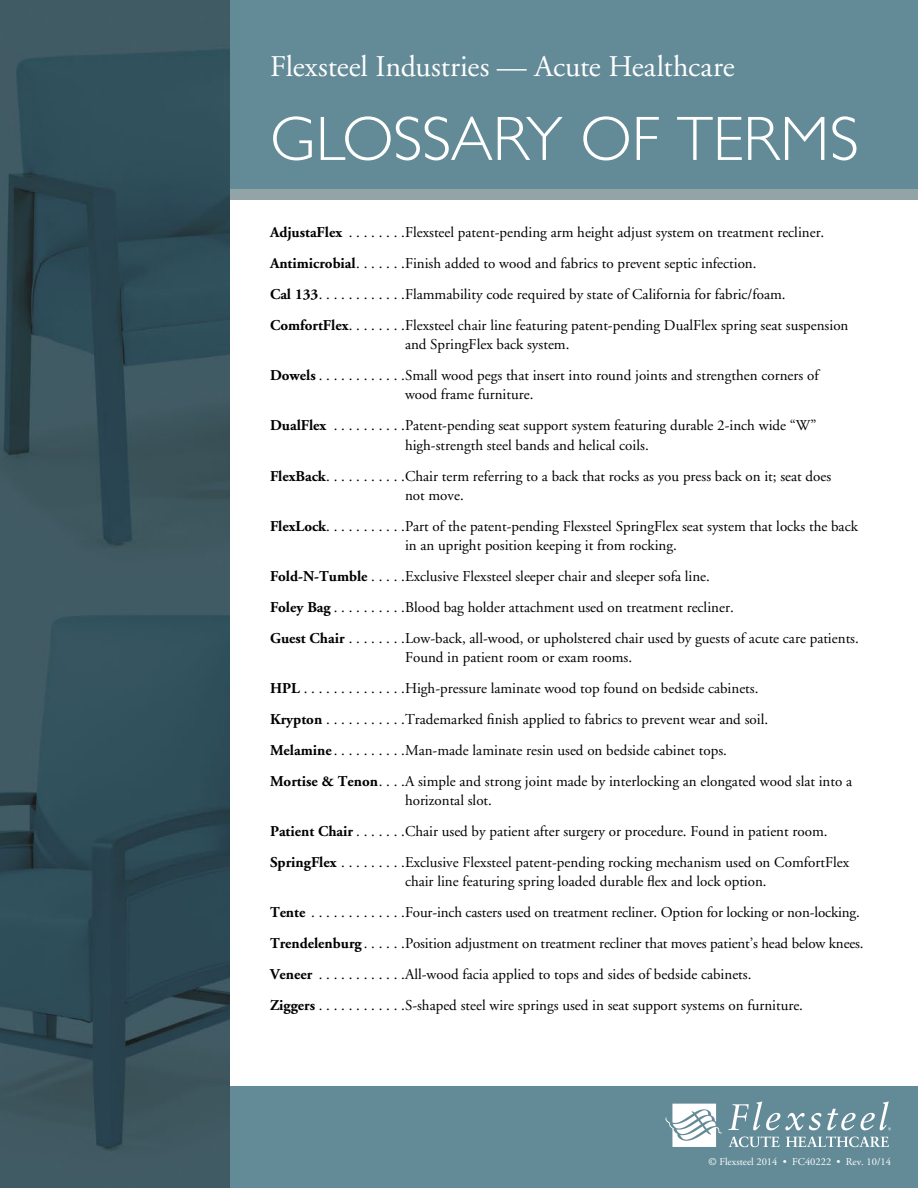
<style>
.page{position:relative;width:918px;height:1188px;background:#fff}
.page>*{position:absolute;margin:0;border:0;box-sizing:border-box;transform-origin:0 0}
.t1{font:300 63px "Gill Sans";letter-spacing:-.005em;color:#fff}
.t2{font:30px "Adobe Garamond";color:#fff}
.t3{font:15px/30.9px "Adobe Garamond";color:#000}
.t4{font:10.5px "Adobe Garamond";color:#fff}
.s1{font-weight:700}
</style>
<div class="page">
<div style="left:230px;top:0;width:688px;height:190px;background:#638b97"></div>
<div style="left:230px;top:189px;width:688px;height:10px;background:#93a4a9"></div>
<div style="left:230px;top:1087px;width:688px;height:101px;background:#638b97"></div>
<svg style="left:728px;top:1101px;width:93px;height:29px"></svg>
<svg style="left:827px;top:1101px;width:64px;height:29px"></svg>
<svg style="left:729px;top:1136px;width:51px;height:11px"></svg>
<svg style="left:786px;top:1136px;width:103px;height:11px"></svg>
<svg style="left:665px;top:1104px;width:57px;height:43px"></svg>
<img style="left:0;top:0;width:230px;height:1188px">
<h2 class="t2" style="left:270px;top:50px;width:466px">Flexsteel Industries — Acute Healthcare</h2>
<h1 class="t1" style="left:270px;top:102px;width:591px">GLOSSARY OF TERMS</h1>
<p class="t3" style="left:270px;top:217px;width:580px"><span class="s1">AdjustaFlex</span> . . . . . . . Flexsteel patent-pending arm height adjust system on treatment recliner.<br><span class="s1">Antimicrobial</span> . . . . . . Finish added to wood and fabrics to prevent septic infection.<br><span class="s1">Cal 133</span> . . . . . . . . . . . Flammability code required by state of California for fabric/foam.<br><span class="s1">ComfortFlex</span> . . . . . . . Flexsteel chair line featuring patent-pending DualFlex spring seat suspension</p>
<p class="t3" style="left:270px;top:329px;width:550px;text-indent:135px">and SpringFlex back system.<br><span class="s1">Dowels</span> . . . . . . . . . . . Small wood pegs that insert into round joints and strengthen corners of</p>
<p class="t3" style="left:270px;top:380px;width:548px;text-indent:135px">wood frame furniture.<br><span class="s1">DualFlex</span> . . . . . . . . . Patent-pending seat support system featuring durable 2-inch wide “W”</p>
<p class="t3" style="left:270px;top:430px;width:563px;text-indent:135px">high-strength steel bands and helical coils.<br><span class="s1">FlexBack</span> . . . . . . . . . . Chair term referring to a back that rocks as you press back on it; seat does</p>
<p class="t3" style="left:270px;top:480px;width:589px;text-indent:135px">not move.<br><span class="s1">FlexLock</span> . . . . . . . . . . Part of the patent-pending Flexsteel SpringFlex seat system that locks the back</p>
<p class="t3" style="left:270px;top:531px;width:588px;text-indent:135px">in an upright position keeping it from rocking.<br><span class="s1">Fold-N-Tumble</span> . . . . .Exclusive Flexsteel sleeper chair and sleeper sofa line.<br><span class="s1">Foley Bag</span> . . . . . . . . . Blood bag holder attachment used on treatment recliner.<br><span class="s1">Guest Chair</span> . . . . . . . Low-back, all-wood, or upholstered chair used by guests of acute care patients.</p>
<p class="t3" style="left:270px;top:643px;width:584px;text-indent:135px">Found in patient room or exam rooms.<br><span class="s1">HPL</span> . . . . . . . . . . . . . High-pressure laminate wood top found on bedside cabinets.<br><span class="s1">Krypton</span> . . . . . . . . . . Trademarked finish applied to fabrics to prevent wear and soil.<br><span class="s1">Melamine</span> . . . . . . . . . Man-made laminate resin used on bedside cabinet tops.<br><span class="s1">Mortise &amp; Tenon</span> . . . A simple and strong joint made by interlocking an elongated wood slat into a</p>
<p class="t3" style="left:270px;top:785px;width:581px;text-indent:135px">horizontal slot.<br><span class="s1">Patient Chair</span> . . . . . . Chair used by patient after surgery or procedure. Found in patient room.<br><span class="s1">SpringFlex</span> . . . . . . . . Exclusive Flexsteel patent-pending rocking mechanism used on ComfortFlex</p>
<p class="t3" style="left:270px;top:867px;width:593px;text-indent:135px">chair line featuring spring loaded durable flex and lock option.<br><span class="s1">Tente</span> . . . . . . . . . . . . Four-inch casters used on treatment recliner. Option for locking or non-locking.<br><span class="s1">Trendelenburg</span> . . . . . Position adjustment on treatment recliner that moves patient’s head below knees.<br><span class="s1">Veneer</span> . . . . . . . . . . . All-wood facia applied to tops and sides of bedside cabinets.<br><span class="s1">Ziggers</span> . . . . . . . . . . . .S-shaped steel wire springs used in seat support systems on furniture.</p>
<p class="t4" style="left:708px;top:1156px;width:184px">© Flexsteel 2014 • FC40222 • Rev. 10/14</p>
</div>
